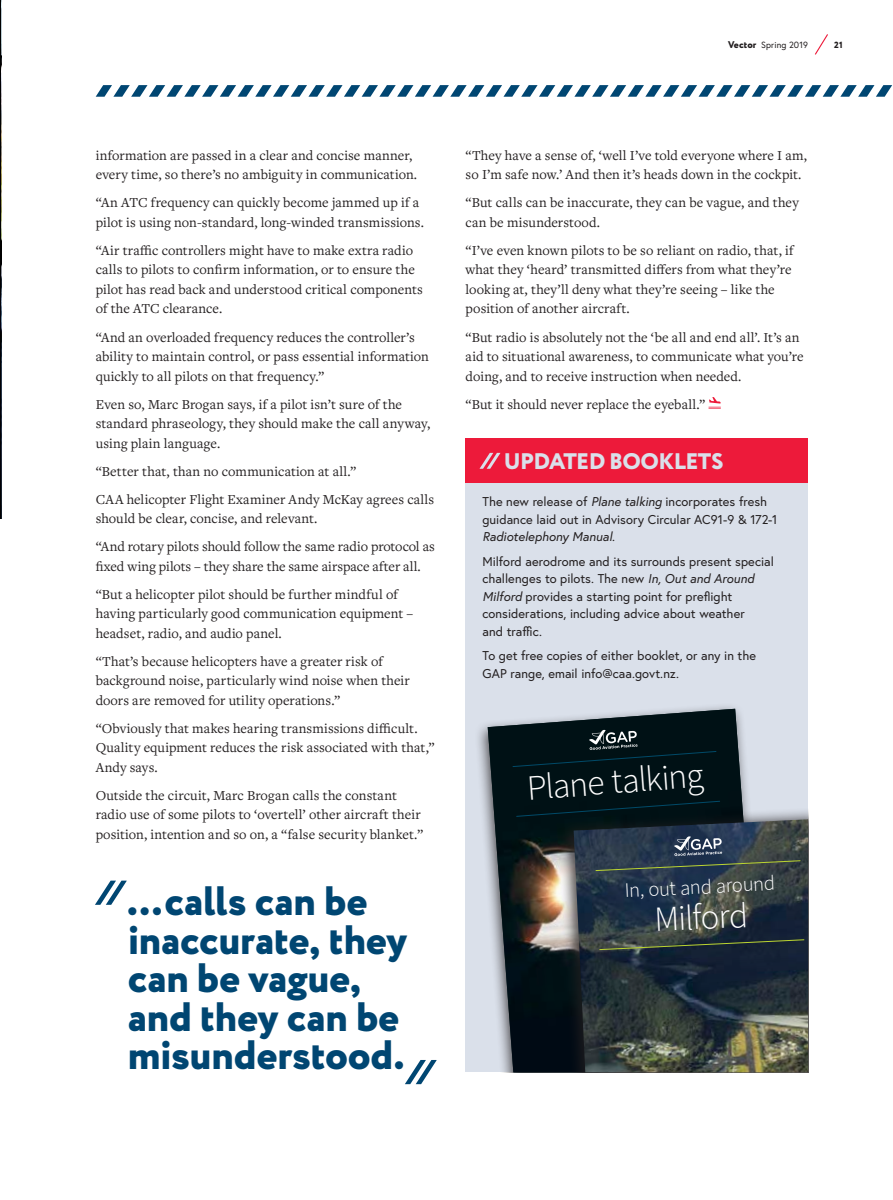
<style>
.page{position:relative;width:893px;height:1200px;background:#fff}
.page>*{position:absolute;margin:0;border:0;box-sizing:border-box;transform-origin:0 0}
.Pullquote{font:800 41.1px/38.4px "Circe";letter-spacing:-.005em;color:#004672}
.t1{font:300 35.55px "Source Sans Pro";color:#fff}
.t2{font:300 35.25px "Source Sans Pro";color:#fff}
.Sidebar_H1{font:800 22.5px "Circe";letter-spacing:-.025em;color:#dae0ea}
.t3{font:300 20.55px "Source Sans Pro";color:#fff}
.Body{font:14.25px/19.5px "Freight Text Pro";letter-spacing:.005em;color:#231f20}
.Sidebar_body{font:12.75px/17.5px "Europa";letter-spacing:.005em;color:#231f20}
.t4{font:9px "Europa";letter-spacing:.015em;color:#231f20}
.t5{font:800 9px "Circe";color:#231f20}
.s1{font-family:"Circe";font-weight:800;font-size:9.75px}
.s2{font-style:italic}
</style>
<div class="page">
<img style="left:0;top:0;width:1px;height:519px">
<svg style="left:96px;top:85px;width:796px;height:12px"></svg>
<svg style="left:95px;top:880px;width:32px;height:24px"></svg>
<svg style="left:405px;top:1060px;width:32px;height:23px"></svg>
<svg style="left:708px;top:397px;width:13px;height:11px"></svg>
<div style="left:465px;top:438px;width:343px;height:45px;background:#ed1a3a"></div>
<div style="left:465px;top:483px;width:343px;height:588px;background:#dae0ea"></div>
<svg style="left:480px;top:453px;width:20px;height:15px"></svg>
<div style="left:474px;top:701px;width:296px;height:370px;background:#231f20;opacity:.75"></div>
<img style="left:488px;top:708px;width:273px;height:363px">
<svg style="left:516px;top:800px;width:205px;height:17px;background:#00141a"></svg>
<svg style="left:512px;top:728px;width:205px;height:39px;background:#081a1f"></svg>
<div style="left:557px;top:806px;width:251px;height:265px;background:#231f20;opacity:.75"></div>
<img style="left:574px;top:1038px;width:234px;height:33px">
<svg style="left:574px;top:819px;width:234px;height:219px;background:#29363f"></svg>
<svg style="left:598px;top:938px;width:207px;height:12px;background:#313d3a"></svg>
<svg style="left:595px;top:835px;width:206px;height:36px;background:#394752"></svg>
<svg style="left:815px;top:34px;width:13px;height:21px"></svg>
<p class="t4" style="left:728px;top:39px;width:81px"><span class="s1">Vector</span> Spring 2019</p>
<p class="t5" style="left:834px;top:38px;width:10px">21</p>
<p class="Body" style="left:96px;top:145px;width:323px">information are passed in a clear and concise manner, every time, so there’s no ambiguity in communication.</p>
<p class="Body" style="left:96px;top:192px;width:330px">“An ATC frequency can quickly become jammed up if a pilot is using non-standard, long-winded transmissions.</p>
<p class="Body" style="left:96px;top:240px;width:329px">“Air traffic controllers might have to make extra radio calls to pilots to confirm information, or to ensure the pilot has read back and understood critical components of the ATC clearance.</p>
<p class="Body" style="left:96px;top:326px;width:335px">“And an overloaded frequency reduces the controller’s ability to maintain control, or pass essential information quickly to all pilots on that frequency.”</p>
<p class="Body" style="left:96px;top:393px;width:336px">Even so, Marc Brogan says, if a pilot isn’t sure of the standard phraseology, they should make the call anyway, using plain language.</p>
<p class="Body" style="left:96px;top:460px;width:262px">“Better that, than no communication at all.”</p>
<p class="Body" style="left:96px;top:488px;width:340px">CAA helicopter Flight Examiner Andy McKay agrees calls should be clear, concise, and relevant.</p>
<p class="Body" style="left:96px;top:536px;width:341px">“And rotary pilots should follow the same radio protocol as fixed wing pilots – they share the same airspace after all.</p>
<p class="Body" style="left:96px;top:583px;width:319px">“But a helicopter pilot should be further mindful of having particularly good communication equipment – headset, radio, and audio panel.</p>
<p class="Body" style="left:96px;top:650px;width:316px">“That’s because helicopters have a greater risk of background noise, particularly wind noise when their doors are removed for utility operations.”</p>
<p class="Body" style="left:96px;top:717px;width:340px">“Obviously that makes hearing transmissions difficult.<br>Quality equipment reduces the risk associated with that,”<br>Andy says.</p>
<p class="Body" style="left:96px;top:784px;width:329px">Outside the circuit, Marc Brogan calls the constant radio use of some pilots to ‘overtell’ other aircraft their position, intention and so on, a “false security blanket.”</p>
<p class="Pullquote" style="left:127px;top:884px;width:282px">…calls can be inaccurate, they can be vague, and they can be misunderstood.</p>
<p class="Body" style="left:466px;top:145px;width:343px">“They have a sense of, ‘well I’ve told everyone where I am, so I’m safe now.’ And then it’s heads down in the cockpit.</p>
<p class="Body" style="left:466px;top:192px;width:335px">“But calls can be inaccurate, they can be vague, and they can be misunderstood.</p>
<p class="Body" style="left:466px;top:240px;width:329px">“I’ve even known pilots to be so reliant on radio, that, if what they ‘heard’ transmitted differs from what they’re looking at, they’ll deny what they’re seeing – like the position of another aircraft.</p>
<p class="Body" style="left:466px;top:326px;width:339px">“But radio is absolutely not the ‘be all and end all’. It’s an aid to situational awareness, to communicate what you’re doing, and to receive instruction when needed.</p>
<p class="Body" style="left:466px;top:393px;width:241px">“But it should never replace the eyeball.”</p>
<p class="Sidebar_H1" style="left:504px;top:445px;width:221px">UPDATED BOOKLETS</p>
<p class="Sidebar_body" style="left:482px;top:492px;width:296px">The new release of <span class="s2">Plane talking</span> incorporates fresh guidance laid out in Advisory Circular AC91‑9 &amp; 172-1<br><span class="s2">Radiotelephony Manual</span>.</p>
<p class="Sidebar_body" style="left:482px;top:552px;width:293px">Milford aerodrome and its surrounds present special challenges to pilots. The new <span class="s2">In, Out and Around Milford</span> provides a starting point for preflight considerations, including advice about weather<br>and traffic.</p>
<p class="Sidebar_body" style="left:482px;top:646px;width:275px">To get free copies of either booklet, or any in the<br>GAP range, email info@caa.govt.nz.</p>
<p class="t1" style="left:526px;top:765px;width:178px;rotate:-4deg">Plane talking</p>
<p class="t3" style="left:624px;top:877px;width:152px;rotate:-3deg">In, out and around</p>
<p class="t2" style="left:654px;top:897px;width:95px;rotate:-3deg">Milford</p>
</div>
